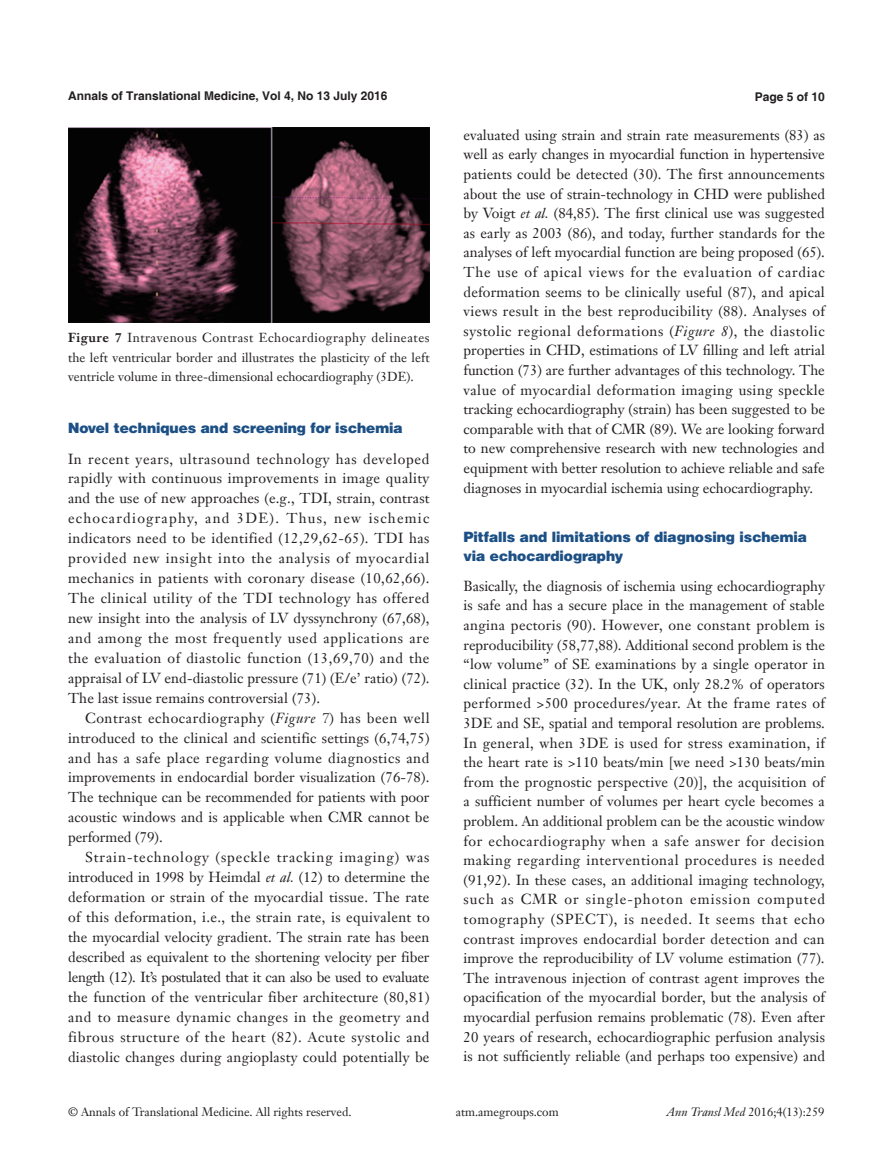
<style>
.page{position:relative;width:893px;height:1170px;background:#fff}
.page>*{position:absolute;margin:0;border:0;box-sizing:border-box;transform-origin:0 0}
.t1{font:14.25px/19.6px "Janson Text LT";letter-spacing:.01em;color:#231f20;text-align:justify}
.t2{font:900 14.25px/19.6px "Helvetica";color:#1c5085}
.t3{font:12.75px/19.5px "Janson Text LT";color:#231f20;text-align:justify}
.t4{font:12px "Janson Text LT";color:#231f20}
.t5{font:700 12px "Helvetica";color:#231f20}
.s1{font-weight:700}
.s2{font-style:italic}
</style>
<div class="page">
<img style="left:68px;top:128px;width:361px;height:194px">
<p class="t5" style="left:68px;top:88px;width:321px">Annals of Translational Medicine, Vol 4, No 13 July 2016</p>
<p class="t5" style="left:755px;top:89px;width:72px">Page 5 of 10</p>
<p class="t3" style="left:68px;top:328px;width:363px"><span class="s1">Figure 7</span> Intravenous Contrast Echocardiography delineates the left ventricular border and illustrates the plasticity of the left ventricle volume in three-dimensional echocardiography (3DE).</p>
<p class="t2" style="left:68px;top:418px;width:336px">Novel techniques and screening for ischemia</p>
<p class="t1" style="left:68px;top:448px;width:363px">In recent years, ultrasound technology has developed rapidly with continuous improvements in image quality and the use of new approaches (e.g., TDI, strain, contrast echocardiography, and 3DE). Thus, new ischemic indicators need to be identified (12,29,62-65). TDI has provided new insight into the analysis of myocardial mechanics in patients with coronary disease (10,62,66).<br>The clinical utility of the TDI technology has offered new insight into the analysis of LV dyssynchrony (67,68), and among the most frequently used applications are the evaluation of diastolic function (13,69,70) and the appraisal of LV end-diastolic pressure (71) (E/e’ ratio) (72).<br>The last issue remains controversial (73).</p>
<p class="t1" style="left:68px;top:707px;width:363px;text-indent:17px">Contrast echocardiography (<span class="s2">Figure 7</span>) has been well introduced to the clinical and scientific settings (6,74,75) and has a safe place regarding volume diagnostics and improvements in endocardial border visualization (76-78).<br>The technique can be recommended for patients with poor acoustic windows and is applicable when CMR cannot be performed (79).</p>
<p class="t1" style="left:68px;top:847px;width:363px;text-indent:17px">Strain-technology (speckle tracking imaging) was introduced in 1998 by Heimdal <span class="s2">et al.</span> (12) to determine the deformation or strain of the myocardial tissue. The rate of this deformation, i.e., the strain rate, is equivalent to the myocardial velocity gradient. The strain rate has been described as equivalent to the shortening velocity per fiber length (12). It’s postulated that it can also be used to evaluate the function of the ventricular fiber architecture (80,81) and to measure dynamic changes in the geometry and fibrous structure of the heart (82). Acute systolic and diastolic changes during angioplasty could potentially be</p>
<p class="t1" style="left:463px;top:125px;width:363px">evaluated using strain and strain rate measurements (83) as well as early changes in myocardial function in hypertensive patients could be detected (30). The first announcements about the use of strain-technology in CHD were published by Voigt <span class="s2">et al.</span> (84,85). The first clinical use was suggested as early as 2003 (86), and today, further standards for the analyses of left myocardial function are being proposed (65).<br>The use of apical views for the evaluation of cardiac deformation seems to be clinically useful (87), and apical views result in the best reproducibility (88). Analyses of systolic regional deformations (<span class="s2">Figure 8</span>), the diastolic properties in CHD, estimations of LV filling and left atrial function (73) are further advantages of this technology. The value of myocardial deformation imaging using speckle tracking echocardiography (strain) has been suggested to be comparable with that of CMR (89). We are looking forward to new comprehensive research with new technologies and equipment with better resolution to achieve reliable and safe diagnoses in myocardial ischemia using echocardiography.</p>
<p class="t2" style="left:463px;top:526px;width:345px">Pitfalls and limitations of diagnosing ischemia via echocardiography</p>
<p class="t1" style="left:463px;top:576px;width:363px">Basically, the diagnosis of ischemia using echocardiography is safe and has a secure place in the management of stable angina pectoris (90). However, one constant problem is reproducibility (58,77,88). Additional second problem is the “low volume” of SE examinations by a single operator in clinical practice (32). In the UK, only 28.2% of operators performed &gt;500 procedures/year. At the frame rates of 3DE and SE, spatial and temporal resolution are problems.<br>In general, when 3DE is used for stress examination, if the heart rate is &gt;110 beats/min [we need &gt;130 beats/min from the prognostic perspective (20)], the acquisition of a sufficient number of volumes per heart cycle becomes a problem. An additional problem can be the acoustic window for echocardiography when a safe answer for decision making regarding interventional procedures is needed (91,92). In these cases, an additional imaging technology, such as CMR or single-photon emission computed tomography (SPECT), is needed. It seems that echo contrast improves endocardial border detection and can improve the reproducibility of LV volume estimation (77).<br>The intravenous injection of contrast agent improves the opacification of the myocardial border, but the analysis of myocardial perfusion remains problematic (78). Even after 20 years of research, echocardiographic perfusion analysis is not sufficiently reliable (and perhaps too expensive) and</p>
<p class="t4" style="left:68px;top:1104px;width:285px">© Annals of Translational Medicine. All rights reserved.</p>
<p class="t4" style="left:456px;top:1104px;width:104px">atm.amegroups.com</p>
<p class="t4" style="left:667px;top:1104px;width:159px"><span class="s2">Ann Transl Med</span> 2016;4(13):259</p>
</div>
